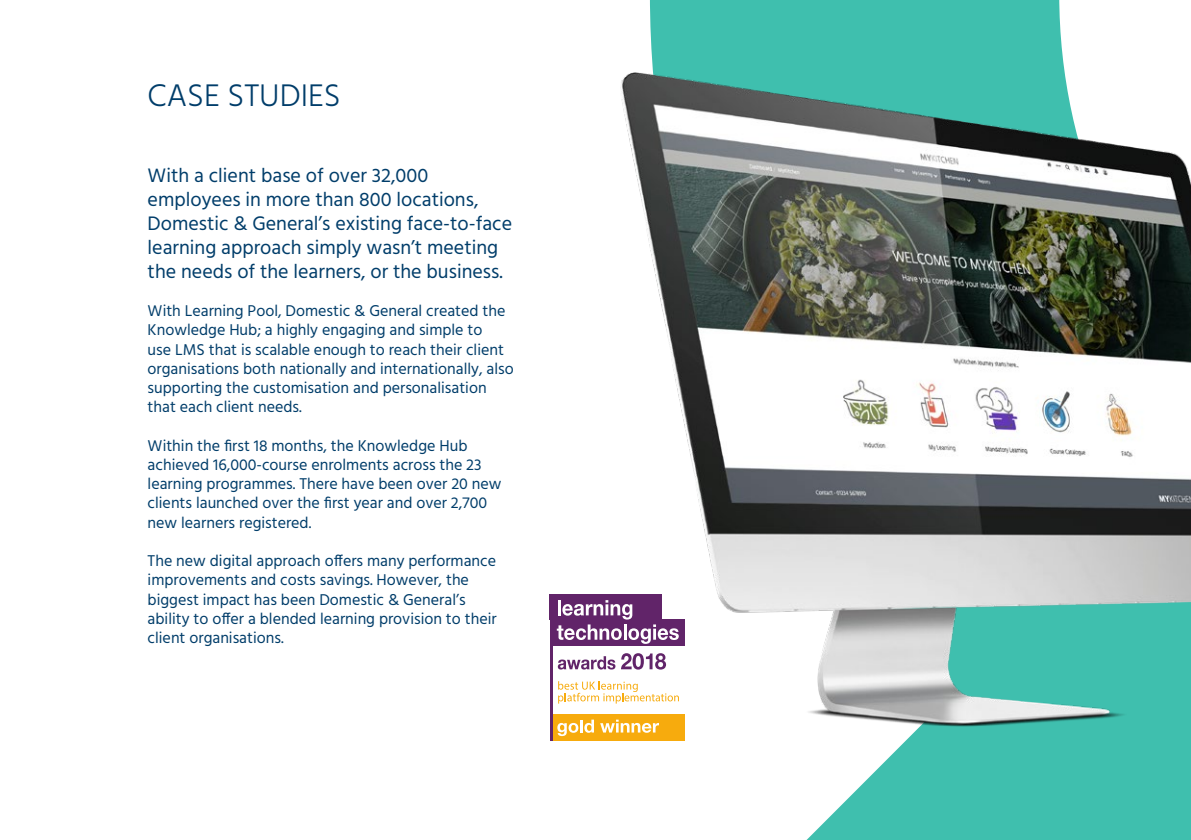
<style>
.page{position:relative;width:1191px;height:840px;background:#fff}
.page>*{position:absolute;margin:0;border:0;box-sizing:border-box;transform-origin:0 0}
.H1_-_Hind_Light_16pt{font:300 32px "Hind";color:#003d6a}
.Paragraph_Style_-_Hi{font:20px/24px "Hind";color:#003d6a}
.Paragraph_Style_-_Hi-2{font:16px/19.2px "Hind";color:#003d6a}
</style>
<div class="page">
<svg style="left:650px;top:0;width:541px;height:839px;fill:#3fbfae"></svg>
<div style="left:550px;top:714px;width:134px;height:26px;background:#f7ab0d"></div>
<div style="left:550px;top:594px;width:112px;height:25px;background:#612469"></div>
<div style="left:550px;top:618px;width:134px;height:27px;background:#612469"></div>
<hr style="left:550px;top:594px;width:3px;height:146px;background:#612469">
<svg style="left:557px;top:719px;width:37px;height:16px"></svg>
<svg style="left:600px;top:719px;width:56px;height:13px"></svg>
<svg style="left:557px;top:600px;width:63px;height:40px"></svg>
<svg style="left:558px;top:656px;width:57px;height:13px"></svg>
<svg style="left:558px;top:681px;width:62px;height:22px"></svg>
<img style="left:620px;top:72px;width:571px;height:654px">
<p class="H1_-_Hind_Light_16pt" style="left:148px;top:74px;width:194px">CASE STUDIES</p>
<p class="Paragraph_Style_-_Hi" style="left:148px;top:164px;width:366px">With a client base of over 32,000 employees in more than 800 locations, Domestic &amp; General’s existing face-to-face learning approach simply wasn’t meeting the needs of the learners, or the business.</p>
<p class="Paragraph_Style_-_Hi-2" style="left:148px;top:302px;width:367px">With Learning Pool, Domestic &amp; General created the Knowledge Hub; a highly engaging and simple to<br>use LMS that is scalable enough to reach their client organisations both nationally and internationally, also supporting the customisation and personalisation that each client needs.</p>
<p class="Paragraph_Style_-_Hi-2" style="left:148px;top:436px;width:355px">Within the first 18 months, the Knowledge Hub achieved 16,000-course enrolments across the 23 learning programmes. There have been over 20 new clients launched over the first year and over 2,700 new learners registered.</p>
<p class="Paragraph_Style_-_Hi-2" style="left:148px;top:552px;width:350px">The new digital approach offers many performance improvements and costs savings. However, the biggest impact has been Domestic &amp; General’s ability to offer a blended learning provision to their client organisations.</p>
</div>
